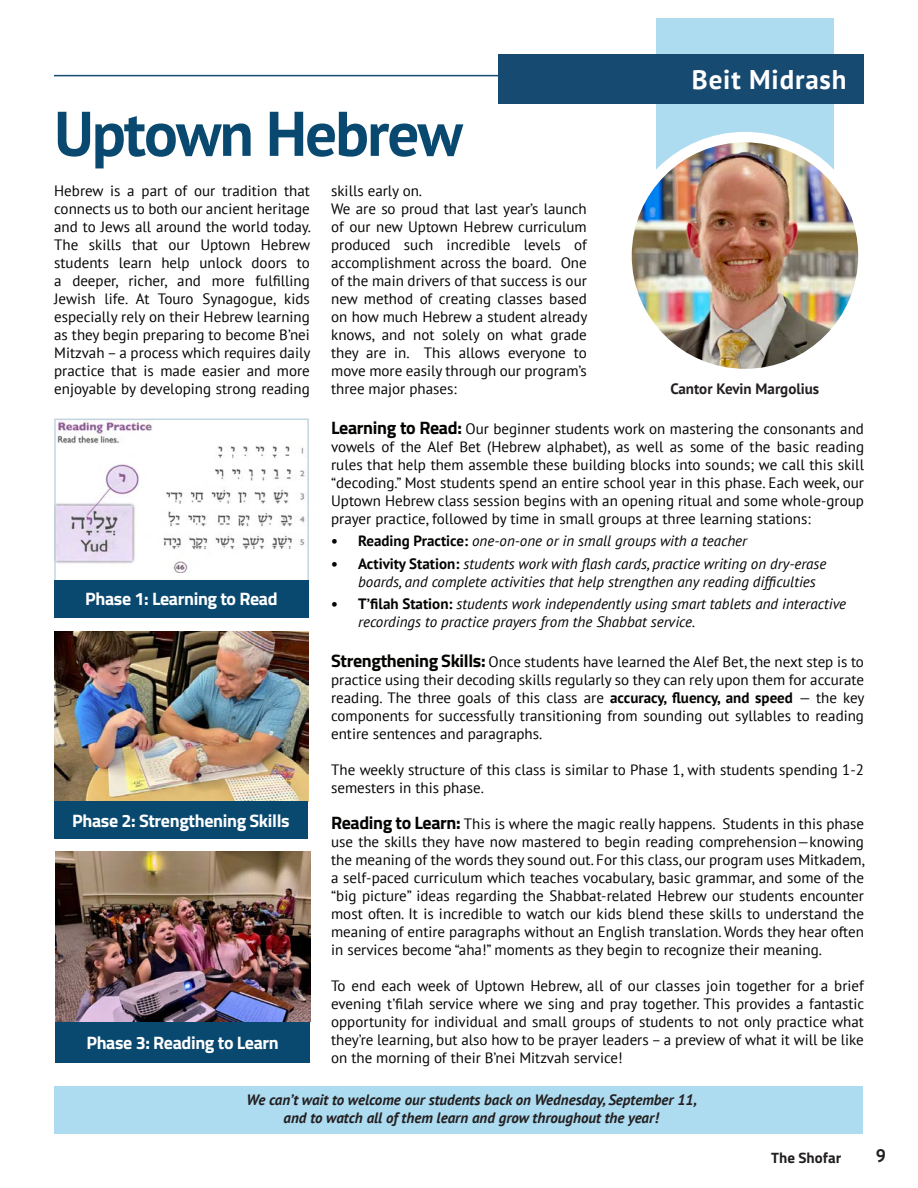
<style>
.page{position:relative;width:918px;height:1188px;background:#fff}
.page>*{position:absolute;margin:0;border:0;box-sizing:border-box;transform-origin:0 0}
.t1{font:700 63px "PT Sans";letter-spacing:-.03em;color:#0a496f}
.head{font:700 27px "PT Sans";letter-spacing:.03em;color:#fff}
.insert_your_title{font:700 18px "Titillium";letter-spacing:-.02em;color:#fff}
.t2{font:700 18px "PT Sans";color:#231f20}
.t3{font:15px/18px "PT Sans";color:#040503;text-align:justify}
.t4{font:italic 15px/18px "PT Sans";color:#040503}
.t5{font:italic 700 15px "PT Sans";color:#231f20}
.photo_title{font:700 15px "PT Sans";color:#231f20}
.t6{font:700 15px "Titillium";color:#231f20}
.s1{font-family:"Titillium";font-weight:700;font-size:18px}
.s2{font-weight:700;font-style:normal}
.s3{font-weight:700}
</style>
<div class="page">
<div style="left:656px;top:18px;width:178px;height:203px;background:#addbf0"></div>
<img style="left:627px;top:137px;width:236px;height:237px;border-radius:118px">
<div style="left:621px;top:132px;width:248px;height:247px;border:10px solid #fff;border-radius:50%"></div>
<hr style="left:54px;top:75px;width:444px;height:1px;background:#174a71">
<div style="left:498px;top:54px;width:366px;height:49px;background:#174a71"></div>
<div style="left:54px;top:1087px;width:809px;height:47px;background:#addbf0"></div>
<img style="left:57px;top:446px;width:248px;height:127px">
<div style="left:54px;top:419px;width:255px;height:170px;border:2px solid #c3d5df"></div>
<div style="left:54px;top:580px;width:255px;height:37px;background:#0a496f"></div>
<img style="left:56px;top:421px;width:97px;height:23px">
<img style="left:54px;top:631px;width:254px;height:170px">
<div style="left:54px;top:802px;width:254px;height:37px;background:#0a496f"></div>
<img style="left:55px;top:852px;width:255px;height:170px">
<div style="left:55px;top:1022px;width:255px;height:41px;background:#0a496f"></div>
<p class="t1" style="left:54px;top:92px;width:410px">Uptown Hebrew</p>
<p class="t3" style="left:54px;top:181px;width:258px">Hebrew is a part of our tradition that connects us to both our ancient heritage and to Jews all around the world today.<br>The skills that our Uptown Hebrew students learn help unlock doors to a deeper, richer, and more fulfilling Jewish life. At Touro Synagogue, kids especially rely on their Hebrew learning as they begin preparing to become B’nei Mitzvah – a process which requires daily practice that is made easier and more enjoyable by developing strong reading</p>
<p class="t3" style="left:331px;top:181px;width:93px">skills early on.</p>
<p class="t3" style="left:331px;top:199px;width:258px">We are so proud that last year’s launch of our new Uptown Hebrew curriculum produced such incredible levels of accomplishment across the board. One of the main drivers of that success is our new method of creating classes based on how much Hebrew a student already knows, and not solely on what grade they are in. This allows everyone to move more easily through our program’s three major phases:</p>
<p class="head" style="left:692px;top:62px;width:156px">Beit Midrash</p>
<p class="photo_title" style="left:670px;top:379px;width:150px">Cantor Kevin Margolius</p>
<p class="insert_your_title" style="left:85px;top:585px;width:194px">Phase 1: Learning to Read</p>
<p class="insert_your_title" style="left:72px;top:807px;width:219px">Phase 2: Strengthening Skills</p>
<p class="insert_your_title" style="left:86px;top:1029px;width:194px">Phase 3: Reading to Learn</p>
<p class="t3" style="left:331px;top:420px;width:534px"><span class="s1">Learning to Read:</span> Our beginner students work on mastering the consonants and vowels of the Alef Bet (Hebrew alphabet), as well as some of the basic reading rules that help them assemble these building blocks into sounds; we call this skill “decoding.” Most students spend an entire school year in this phase. Each week, our Uptown Hebrew class session begins with an opening ritual and some whole-group prayer practice, followed by time in small groups at three learning stations:</p>
<p class="t4" style="left:331px;top:532px;width:418px"><span class="s2">• Reading Practice:</span> one-on-one or in small groups with a teacher</p>
<p class="t4" style="left:358px;top:554px;width:470px;text-indent:-27px"><span class="s2">• Activity Station:</span> students work with flash cards, practice writing on dry-erase boards, and complete activities that help strengthen any reading difficulties</p>
<p class="t4" style="left:358px;top:594px;width:489px;text-indent:-27px"><span class="s2">• T’filah Station:</span> students work independently using smart tablets and interactive recordings to practice prayers from the Shabbat service.</p>
<p class="t3" style="left:331px;top:653px;width:535px"><span class="s1">Strengthening Skills:</span> Once students have learned the Alef Bet, the next step is to practice using their decoding skills regularly so they can rely upon them for accurate reading. The three goals of this class are <span class="s3">accuracy, fluency, and speed</span> — the key components for successfully transitioning from sounding out syllables to reading entire sentences and paragraphs.</p>
<p class="t3" style="left:331px;top:761px;width:534px">The weekly structure of this class is similar to Phase 1, with students spending 1-2 semesters in this phase.</p>
<p class="t3" style="left:331px;top:815px;width:536px"><span class="s1">Reading to Learn:</span> This is where the magic really happens. Students in this phase use the skills they have now mastered to begin reading comprehension—knowing the meaning of the words they sound out. For this class, our program uses Mitkadem, a self-paced curriculum which teaches vocabulary, basic grammar, and some of the “big picture” ideas regarding the Shabbat-related Hebrew our students encounter most often. It is incredible to watch our kids blend these skills to understand the meaning of entire paragraphs without an English translation. Words they hear often in services become “aha!” moments as they begin to recognize their meaning.</p>
<p class="t3" style="left:331px;top:977px;width:535px">To end each week of Uptown Hebrew, all of our classes join together for a brief evening t’filah service where we sing and pray together. This provides a fantastic opportunity for individual and small groups of students to not only practice what they’re learning, but also how to be prayer leaders – a preview of what it will be like on the morning of their B’nei Mitzvah service!</p>
<p class="t5" style="left:247px;top:1090px;width:452px">We can’t wait to welcome our students back on Wednesday, September 11,</p>
<p class="t5" style="left:284px;top:1108px;width:376px">and to watch all of them learn and grow throughout the year!</p>
<p class="t6" style="left:771px;top:1147px;width:72px">The Shofar</p>
<p class="t2" style="left:876px;top:1143px;width:12px">9</p>
</div>
